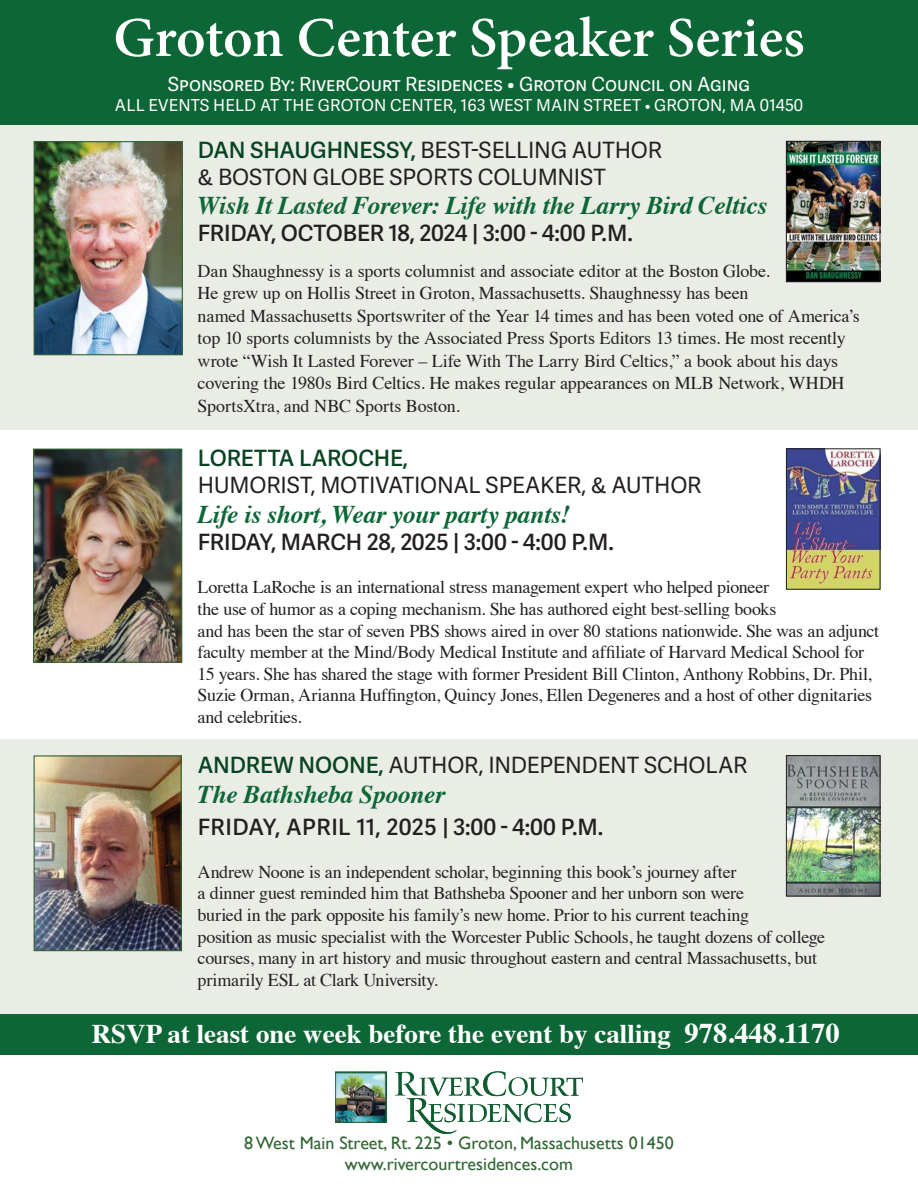
<style>
.page{position:relative;width:918px;height:1188px;background:#fff}
.page>*{position:absolute;margin:0;border:0;box-sizing:border-box;transform-origin:0 0}
.t1{font:700 55.5px "Adobe Hebrew";letter-spacing:-.005em;color:#fff}
.t2{font:700 27px "Times";color:#fff}
.t3{font:italic 700 25.5px "Times";letter-spacing:-.01em;color:#0c6635}
.t4{font:22.5px "Adelle Sans";letter-spacing:-.01em;color:#231f20}
.t5{font:600 22.5px "Adelle Sans";letter-spacing:-.01em;color:#231f20}
.t6{font:600 22.5px "Adelle Sans";letter-spacing:.015em;color:#231f20}
.t7{font:600 22.5px "Adelle Sans";letter-spacing:-.005em;color:#084422}
.t8{font:19.5px "Adelle Sans";color:#fff}
.t9{font:18px/21.6px "Times";letter-spacing:-.015em;color:#231f20}
.t10{font:18px "Gill Sans";color:#316634}
.t11{font:16.5px "Adelle Sans";letter-spacing:.01em;color:#fff}
.s1{font-size:15px}
.s2{font-weight:600;color:#064421}
.s3{color:#0d6736}
.s4{font-weight:600;color:#084422}
.s5{font-size:28.5px}
</style>
<div class="page">
<div style="left:0;top:120px;width:918px;height:310px;background:#eaece6"></div>
<div style="left:0;top:739px;width:918px;height:278px;background:#eaece6"></div>
<div style="left:0;top:0;width:918px;height:125px;background:#0c6635"></div>
<img style="left:35px;top:451px;width:145px;height:210px">
<div style="left:33px;top:449px;width:149px;height:214px;border:1px solid #316634"></div>
<img style="left:36px;top:757px;width:144px;height:192px">
<div style="left:34px;top:755px;width:148px;height:196px;border:1px solid #316634"></div>
<img style="left:788px;top:451px;width:90px;height:136px">
<div style="left:786px;top:449px;width:94px;height:140px;border:1px solid #231f20"></div>
<div style="left:0;top:1015px;width:918px;height:40px;background:#0c6635"></div>
<svg style="left:395px;top:1071px;width:188px;height:63px"></svg>
<img style="left:335px;top:1071px;width:51px;height:52px">
<img style="left:788px;top:757px;width:90px;height:137px">
<div style="left:786px;top:755px;width:94px;height:141px;border:1px solid #231f20"></div>
<img style="left:36px;top:143px;width:145px;height:210px">
<div style="left:34px;top:141px;width:149px;height:214px;border:1px solid #316634"></div>
<img style="left:788px;top:143px;width:90px;height:137px">
<div style="left:786px;top:141px;width:94px;height:141px;border:1px solid #231f20"></div>
<p class="t1" style="left:113px;top:4px;width:693px">Groton Center Speaker Series</p>
<p class="t8" style="left:168px;top:73px;width:584px">Sponsored By: RiverCourt Residences • Groton Council on Aging</p>
<p class="t11" style="left:115px;top:95px;width:690px">ALL EVENTS HELD AT THE GROTON CENTER, 163 WEST MAIN STREET <span class="s1">•</span> GROTON, MA 01450</p>
<p class="t4" style="left:198px;top:137px;width:466px"><span class="s2">DAN SHAUGHNESSY,</span> BEST-SELLING AUTHOR</p>
<p class="t4" style="left:198px;top:164px;width:410px">&amp; BOSTON GLOBE SPORTS COLUMNIST</p>
<p class="t3" style="left:198px;top:181px;width:571px"><span class="s3">W</span>ish It Lasted Forever: Life with the Larry Bird Celtics</p>
<p class="t5" style="left:198px;top:220px;width:437px">FRIDAY, OCTOBER 18, 2024 | 3:00 - 4:00 P.M.</p>
<p class="t9" style="left:198px;top:258px;width:664px;line-height:22.5px">Dan Shaughnessy is a sports columnist and associate editor at the Boston Globe.<br>He grew up on Hollis Street in Groton, Massachusetts. Shaughnessy has been<br>named Massachusetts Sportswriter of the Year 14 times and has been voted one of America’s top 10 sports columnists by the Associated Press Sports Editors 13 times. He most recently wrote “Wish It Lasted Forever – Life With The Larry Bird Celtics,” a book about his days covering the 1980s Bird Celtics. He makes regular appearances on MLB Network, WHDH SportsXtra, and NBC Sports Boston.</p>
<p class="t7" style="left:198px;top:445px;width:212px">LORETTA LAROCHE,</p>
<p class="t4" style="left:198px;top:472px;width:505px">HUMORIST, MOTIVATIONAL SPEAKER, &amp; AUTHOR</p>
<p class="t3" style="left:198px;top:491px;width:374px">Life is short, Wear your party pants!</p>
<p class="t5" style="left:198px;top:529px;width:418px">FRIDAY, MARCH 28, 2025 | 3:00 - 4:00 P.M.</p>
<p class="t9" style="left:198px;top:575px;width:683px">Loretta LaRoche is an international stress management expert who helped pioneer<br>the use of humor as a coping mechanism. She has authored eight best-selling books<br>and has been the star of seven PBS shows aired in over 80 stations nationwide. She was an adjunct faculty member at the Mind/Body Medical Institute and affiliate of Harvard Medical School for 15 years. She has shared the stage with former President Bill Clinton, Anthony Robbins, Dr. Phil, Suzie Orman, Arianna Huffington, Quincy Jones, Ellen Degeneres and a host of other dignitaries and celebrities.</p>
<p class="t4" style="left:198px;top:751px;width:551px"><span class="s4">ANDREW NOONE,</span> AUTHOR, INDEPENDENT SCHOLAR</p>
<p class="t3" style="left:198px;top:771px;width:249px">The Bathsheba Spooner</p>
<p class="t6" style="left:198px;top:814px;width:407px">FRIDAY, APRIL 11, 2025 | 3:00 - 4:00 P.M.</p>
<p class="t9" style="left:198px;top:859px;width:629px">Andrew Noone is an independent scholar, beginning this book’s journey after<br>a dinner guest reminded him that Bathsheba Spooner and her unborn son were<br>buried in the park opposite his family’s new home. Prior to his current teaching<br>position as music specialist with the Worcester Public Schools, he taught dozens of college courses, many in art history and music throughout eastern and central Massachusetts, but primarily ESL at Clark University.</p>
<p class="t2" style="left:92px;top:1008px;width:749px">RSVP at least one week before the event by calling <span class="s5">978.448.1170</span></p>
<p class="t10" style="left:244px;top:1132px;width:431px">8 West Main Street, Rt. 225 • Groton, Massachusetts 01450</p>
<p class="t10" style="left:345px;top:1154px;width:230px">www.rivercourtresidences.com</p>
</div>
